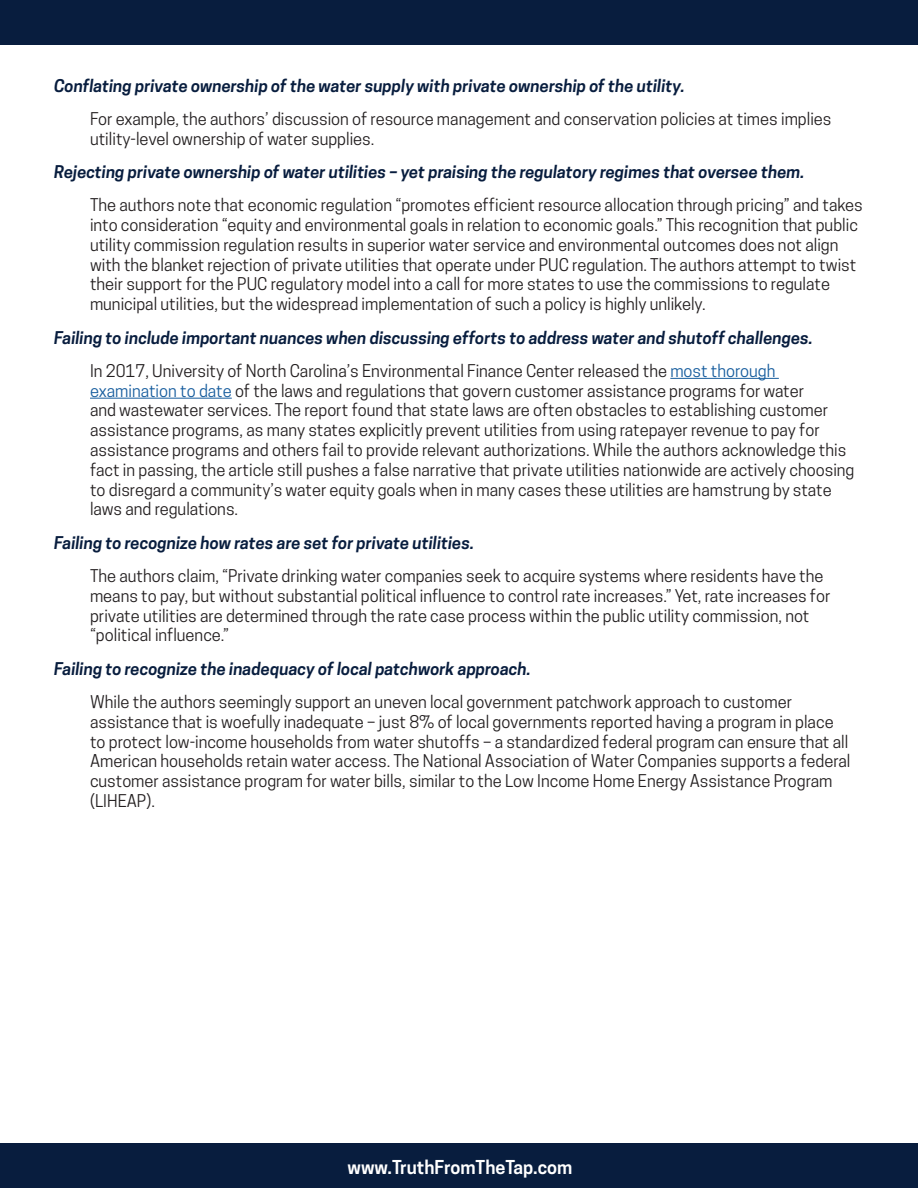
<style>
.page{position:relative;width:918px;height:1188px;background:#fff}
.page>*{position:absolute;margin:0;border:0;box-sizing:border-box;transform-origin:0 0}
.t1{font:600 18px "Cooper Hewitt";color:#fff}
.t2{font:16.5px/19.8px "Cooper Hewitt";color:#231f20}
.t3{font:italic 600 16.5px "Cooper Hewitt";color:#081d3e}
.s1{color:#175d9e}
</style>
<div class="page">
<div style="left:0;top:1143px;width:918px;height:45px;background:#081d3e"></div>
<div style="left:0;top:0;width:918px;height:45px;background:#081d3e"></div>
<hr style="left:670px;top:378px;width:109px;height:1px;background:#175d9e">
<hr style="left:90px;top:398px;width:142px;height:1px;background:#175d9e">
<p class="t3" style="left:54px;top:76px;width:632px">Conflating private ownership of the water supply with private ownership of the utility.</p>
<p class="t2" style="left:90px;top:109px;width:743px">For example, the authors’ discussion of resource management and conservation policies at times implies utility-level ownership of water supplies.</p>
<p class="t3" style="left:54px;top:162px;width:752px">Rejecting private ownership of water utilities – yet praising the regulatory regimes that oversee them.</p>
<p class="t2" style="left:90px;top:195px;width:774px">The authors note that economic regulation “promotes efficient resource allocation through pricing” and takes into consideration “equity and environmental goals in relation to economic goals.” This recognition that public utility commission regulation results in superior water service and environmental outcomes does not align with the blanket rejection of private utilities that operate under PUC regulation. The authors attempt to twist their support for the PUC regulatory model into a call for more states to use the commissions to regulate municipal utilities, but the widespread implementation of such a policy is highly unlikely.</p>
<p class="t3" style="left:54px;top:328px;width:761px">Failing to include important nuances when discussing efforts to address water and shutoff challenges.</p>
<p class="t2" style="left:90px;top:361px;width:766px">In 2017, University of North Carolina’s Environmental Finance Center released the <span class="s1">most thorough examination to date</span> of the laws and regulations that govern customer assistance programs for water<br>and wastewater services. The report found that state laws are often obstacles to establishing customer assistance programs, as many states explicitly prevent utilities from using ratepayer revenue to pay for assistance programs and others fail to provide relevant authorizations. While the authors acknowledge this fact in passing, the article still pushes a false narrative that private utilities nationwide are actively choosing to disregard a community’s water equity goals when in many cases these utilities are hamstrung by state laws and regulations.</p>
<p class="t3" style="left:54px;top:533px;width:422px">Failing to recognize how rates are set for private utilities.</p>
<p class="t2" style="left:90px;top:566px;width:742px">The authors claim, “Private drinking water companies seek to acquire systems where residents have the means to pay, but without substantial political influence to control rate increases.” Yet, rate increases for private utilities are determined through the rate case process within the public utility commission, not “political influence.”</p>
<p class="t3" style="left:54px;top:659px;width:479px">Failing to recognize the inadequacy of local patchwork approach.</p>
<p class="t2" style="left:90px;top:692px;width:762px">While the authors seemingly support an uneven local government patchwork approach to customer assistance that is woefully inadequate – just 8% of local governments reported having a program in place to protect low-income households from water shutoffs – a standardized federal program can ensure that all American households retain water access. The National Association of Water Companies supports a federal customer assistance program for water bills, similar to the Low Income Home Energy Assistance Program (LIHEAP).</p>
<p class="t1" style="left:348px;top:1157px;width:226px">www.TruthFromTheTap.com</p>
</div>
